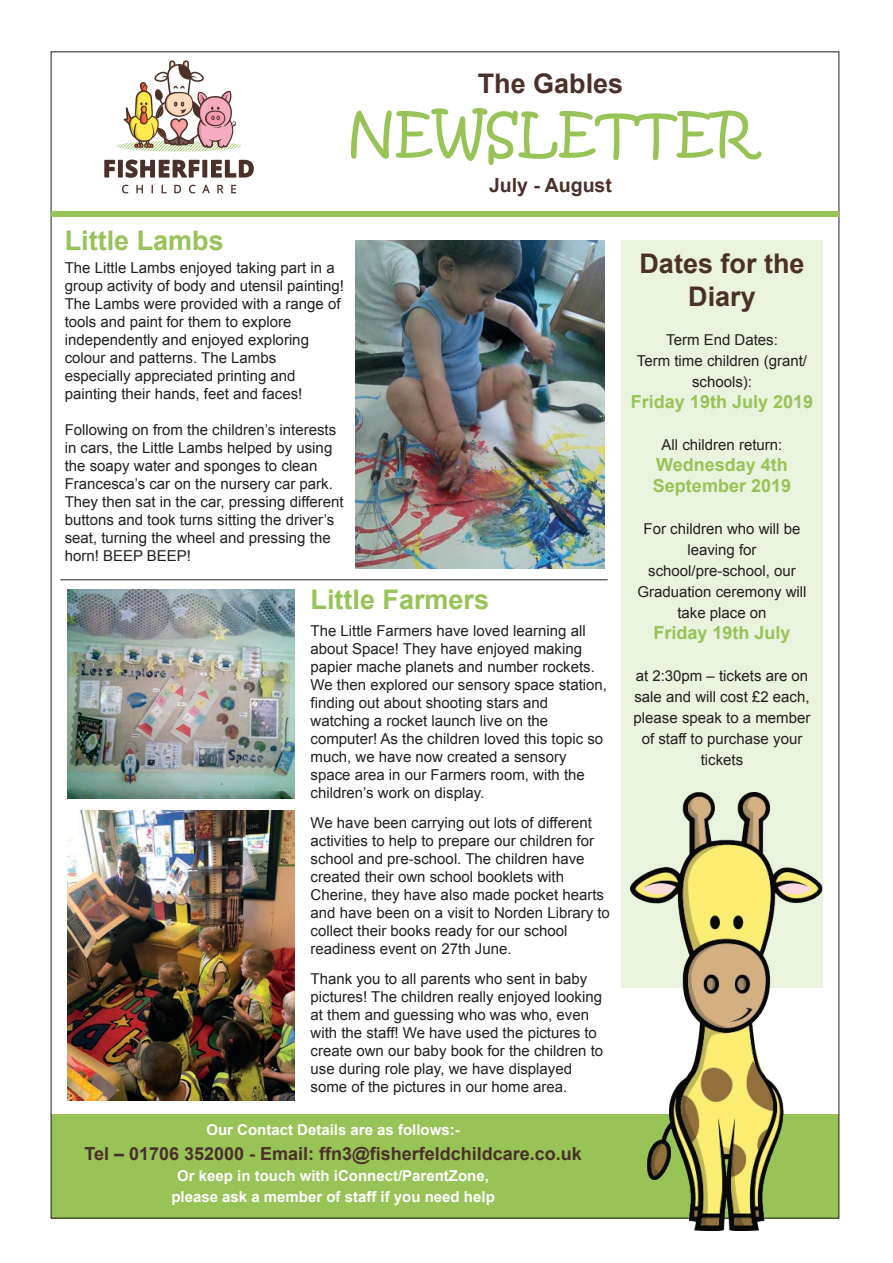
<style>
.page{position:relative;width:893px;height:1263px;background:#fff}
.page>*{position:absolute;margin:0;border:0;box-sizing:border-box;transform-origin:0 0}
.t1{font:54px "Kristen ITC";color:#97c357}
.t2{font:700 27px/32.4px "Arial";color:#4b302a;text-align:center}
.t3{font:700 27px "Arial";color:#97c357}
.t4{font:700 19.5px "Arial";color:#4b302a}
.t5{font:700 18px/21px "Arial";color:#97c357}
.t6{font:700 18px "Arial";color:#4b302a}
.t7{font:15px/18px "Arial";color:#231f20}
.t8{font:700 15px/21px "Arial";color:#fff;text-align:center}
</style>
<div class="page">
<div style="left:51px;top:1114px;width:788px;height:104px;background:#97c357"></div>
<div style="left:621px;top:240px;width:202px;height:747px;background:#eaf3de"></div>
<div style="left:51px;top:211px;width:788px;height:6px;background:#97c357"></div>
<svg style="left:104px;top:160px;width:11px;height:18px"></svg>
<div style="left:118px;top:160px;width:5px;height:18px;background:#4b302a"></div>
<svg style="left:126px;top:160px;width:74px;height:18px"></svg>
<div style="left:202px;top:160px;width:5px;height:18px;background:#4b302a"></div>
<svg style="left:211px;top:160px;width:43px;height:18px"></svg>
<svg style="left:122px;top:185px;width:6px;height:8px"></svg>
<svg style="left:136px;top:185px;width:7px;height:8px"></svg>
<svg style="left:174px;top:185px;width:7px;height:8px"></svg>
<svg style="left:189px;top:185px;width:6px;height:8px"></svg>
<svg style="left:202px;top:185px;width:8px;height:8px"></svg>
<svg style="left:217px;top:185px;width:6px;height:8px"></svg>
<svg style="left:231px;top:185px;width:5px;height:8px"></svg>
<svg style="left:117px;top:60px;width:124px;height:91px"></svg>
<hr style="left:60px;top:579px;width:548px;height:1px;background:#231f20">
<img style="left:631px;top:792px;width:192px;height:438px">
<img style="left:356px;top:240px;width:248px;height:329px">
<img style="left:68px;top:590px;width:226px;height:208px">
<img style="left:68px;top:811px;width:226px;height:289px">
<h2 class="t2" style="left:478px;top:68px;width:147px">The Gables</h2>
<h1 class="t1" style="left:347px;top:98px;width:408px">NEWSLETTER</h1>
<h3 class="t4" style="left:489px;top:172px;width:124px">July - August</h3>
<h2 class="t3" style="left:65px;top:223px;width:161px">Little Lambs</h2>
<p class="t7" style="left:65px;top:259px;width:281px">The Little Lambs enjoyed taking part in a group activity of body and utensil painting!<br>The Lambs were provided with a range of tools and paint for them to explore independently and enjoyed exploring colour and patterns. The Lambs especially appreciated printing and painting their hands, feet and faces!</p>
<p class="t7" style="left:65px;top:421px;width:281px">Following on from the children’s interests in cars, the Little Lambs helped by using the soapy water and sponges to clean Francesca’s car on the nursery car park.<br>They then sat in the car, pressing different buttons and took turns sitting the driver’s seat, turning the wheel and pressing the horn! BEEP BEEP!</p>
<h2 class="t3" style="left:311px;top:582px;width:180px">Little Farmers</h2>
<p class="t7" style="left:311px;top:622px;width:298px">The Little Farmers have loved learning all about Space! They have enjoyed making papier mache planets and number rockets.<br>We then explored our sensory space station, finding out about shooting stars and watching a rocket launch live on the computer! As the children loved this topic so much, we have now created a sensory space area in our Farmers room, with the children’s work on display.</p>
<p class="t7" style="left:311px;top:814px;width:301px">We have been carrying out lots of different activities to help to prepare our children for school and pre-school. The children have created their own school booklets with Cherine, they have also made pocket hearts and have been on a visit to Norden Library to collect their books ready for our school readiness event on 27th June.</p>
<p class="t7" style="left:311px;top:970px;width:294px">Thank you to all parents who sent in baby pictures! The children really enjoyed looking at them and guessing who was who, even with the staff! We have used the pictures to create own our baby book for the children to use during role play, we have displayed some of the pictures in our home area.</p>
<p class="t8" style="left:206px;top:1120px;width:255px">Our Contact Details are as follows:-</p>
<p class="t6" style="left:84px;top:1141px;width:499px">Tel – 01706 352000 - Email: ffn3@fisherfeldchildcare.co.uk</p>
<p class="t8" style="left:171px;top:1165px;width:325px">Or keep in touch with iConnect/ParentZone, please ask a member of staff if you need help</p>
<h2 class="t2" style="left:639px;top:249px;width:167px">Dates for the<br>Diary</h2>
<p class="t7" style="left:637px;top:329px;width:172px;line-height:21px;text-align:center">Term End Dates:<br>Term time children (grant/ schools):</p>
<p class="t5" style="left:631px;top:392px;width:184px">Friday 19th July 2019</p>
<p class="t7" style="left:662px;top:436px;width:122px">All children return:</p>
<p class="t5" style="left:653px;top:455px;width:140px">Wednesday 4th<br>September 2019</p>
<p class="t7" style="left:637px;top:518px;width:171px;line-height:21px;text-align:center">For children who will be leaving for school/pre-school, our<br>Graduation ceremony will take place on</p>
<p class="t5" style="left:653px;top:623px;width:139px">Friday 19th July</p>
<p class="t7" style="left:634px;top:665px;width:178px;line-height:21px;text-align:center">at 2:30pm – tickets are on sale and will cost £2 each, please speak to a member of staff to purchase your tickets</p>
</div>
